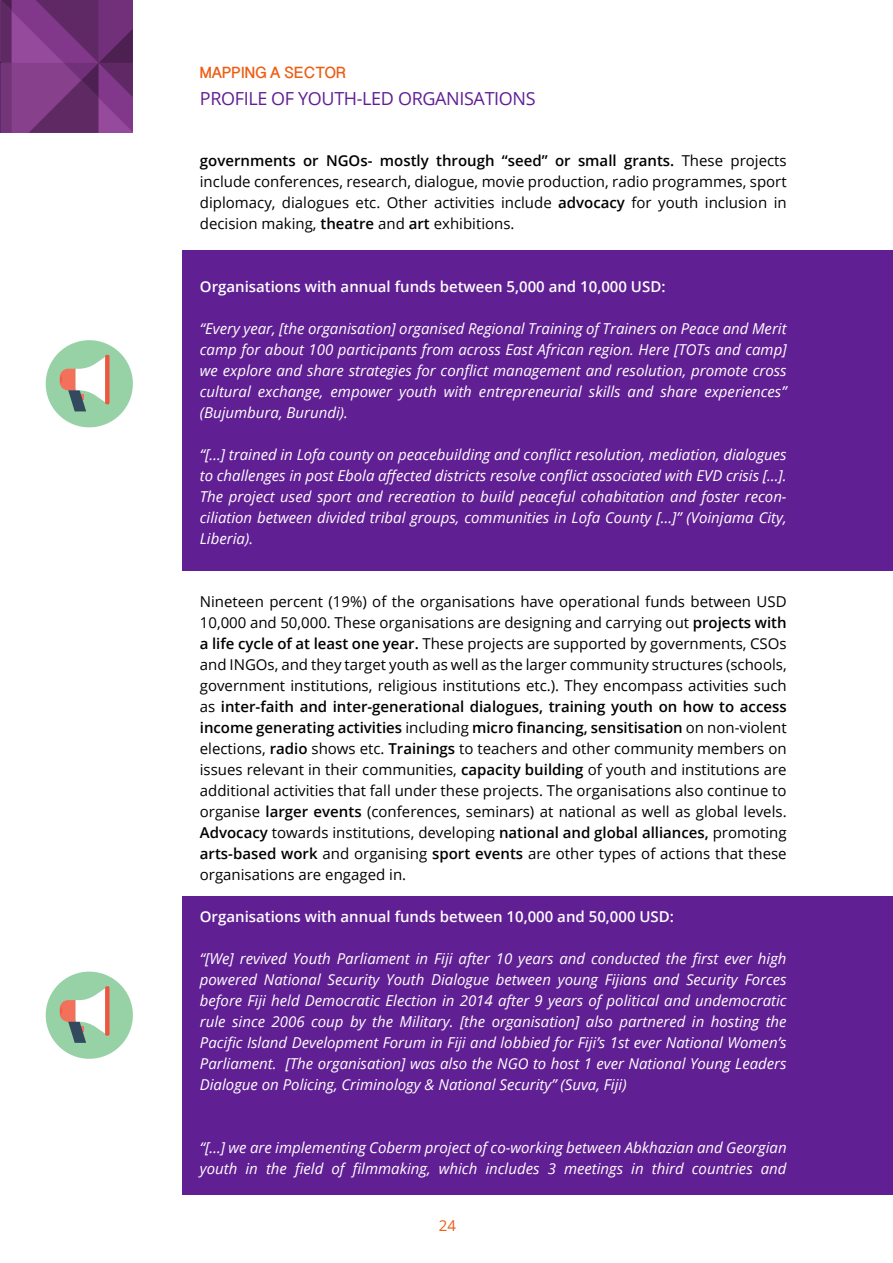
<style>
.page{position:relative;width:893px;height:1263px;background:#fff}
.page>*{position:absolute;margin:0;border:0;box-sizing:border-box;transform-origin:0 0}
.t1{font:18px "Open Sans";color:#611f94}
.t2{font:700 18px "Oriya Sangam MN";color:#ed5d12}
.t3{font:italic 15px/21px "Open Sans";color:#fff;text-align:justify}
.t4{font:15px/21px "Open Sans";color:#000;text-align:justify}
.t5{font:600 15px "Open Sans";color:#fff}
.t6{font:15px "Open Sans";color:#ed5d12}
.s1{font-weight:600}
</style>
<div class="page">
<div style="left:183px;top:896px;width:710px;height:299px;background:#611f94"></div>
<div style="left:183px;top:251px;width:710px;height:320px;background:#611f94"></div>
<div style="left:46px;top:971px;width:87px;height:88px;background:#97d1a6;border-radius:50%"></div>
<div style="left:105px;top:986px;width:5px;height:50px;background:#f05540;border-radius:2px"></div>
<svg style="left:60px;top:988px;width:45px;height:55px"></svg>
<div style="left:46px;top:340px;width:87px;height:87px;background:#97d1a6;border-radius:50%"></div>
<div style="left:105px;top:355px;width:5px;height:49px;background:#f05540;border-radius:2px"></div>
<svg style="left:60px;top:357px;width:45px;height:54px"></svg>
<svg style="left:0;top:0;width:133px;height:133px"></svg>
<p class="t2" style="left:200px;top:62px;width:148px">mapping a sector</p>
<p class="t1" style="left:200px;top:87px;width:21px">Profile</p>
<p class="t1" style="left:271px;top:87px;width:50px">of Youth</p>
<p class="t1" style="left:357px;top:87px;width:17px">-led</p>
<p class="t1" style="left:398px;top:87px;width:25px">Organisations</p>
<p class="t4" style="left:200px;top:149px;width:588px"><span class="s1">governments or NGOs- mostly through “seed” or small grants.</span> These projects include conferences, research, dialogue, movie production, radio programmes, sport diplomacy, dialogues etc. Other activities include <span class="s1">advocacy</span> for youth inclusion in decision making, <span class="s1">theatre</span> and <span class="s1">art</span> exhibitions.</p>
<p class="t5" style="left:200px;top:276px;width:467px">Organisations with annual funds between 5,000 and 10,000 USD:</p>
<p class="t3" style="left:200px;top:317px;width:588px">“Every year, [the organisation] organised Regional Training of Trainers on Peace and Merit camp for about 100 participants from across East African region. Here [TOTs and camp] we explore and share strategies for conflict management and resolution, promote cross cultural exchange, empower youth with entrepreneurial skills and share experiences” (Bujumbura, Burundi).</p>
<p class="t3" style="left:200px;top:443px;width:588px">“[…] trained in Lofa county on peacebuilding and conflict resolution, mediation, dialogues to challenges in post Ebola affected districts resolve conflict associated with EVD crisis […].<br>The project used sport and recreation to build peaceful cohabitation and foster recon&shy;ciliation between divided tribal groups, communities in Lofa County […]” (Voinjama City, Liberia).</p>
<p class="t4" style="left:200px;top:590px;width:588px">Nineteen percent (19%) of the organisations have operational funds between USD 10,000 and 50,000. These organisations are designing and carrying out <span class="s1">projects with a life cycle of at least one year.</span> These projects are supported by governments, CSOs and INGOs, and they target youth as well as the larger community structures (schools, government institutions, religious institutions etc.). They encompass activities such as <span class="s1">inter-faith and inter-generational dialogues, training youth on how to access income generating activities</span> including <span class="s1">micro financing, sensitisation</span> on non-violent elections, <span class="s1">radio</span> shows etc. <span class="s1">Trainings</span> to teachers and other community members on issues relevant in their communities, <span class="s1">capacity building</span> of youth and institutions are additional activities that fall under these projects. The organisations also continue to organise <span class="s1">larger events</span> (conferences, seminars) at national as well as global levels.<br><span class="s1">Advocacy</span> towards institutions, developing <span class="s1">national and global alliances,</span> promoting <span class="s1">arts-based work</span> and organising <span class="s1">sport events</span> are other types of actions that these organisations are engaged in.</p>
<p class="t5" style="left:200px;top:906px;width:476px">Organisations with annual funds between 10,000 and 50,000 USD:</p>
<p class="t3" style="left:200px;top:947px;width:588px">“[We] revived Youth Parliament in Fiji after 10 years and conducted the first ever high powered National Security Youth Dialogue between young Fijians and Security Forces before Fiji held Democratic Election in 2014 after 9 years of political and undemocratic rule since 2006 coup by the Military. [the organisation] also partnered in hosting the Pacific Island Development Forum in Fiji and lobbied for Fiji’s 1st ever National Women’s Parliament. [The organisation] was also the NGO to host 1 ever National Young Leaders Dialogue on Policing, Criminology &amp; National Security” (Suva, Fiji)</p>
<p class="t3" style="left:200px;top:1136px;width:588px">“[…] we are implementing Coberm project of co-working between Abkhazian and Georgian youth in the field of filmmaking, which includes 3 meetings in third countries and</p>
<p class="t6" style="left:439px;top:1215px;width:19px">24</p>
</div>
